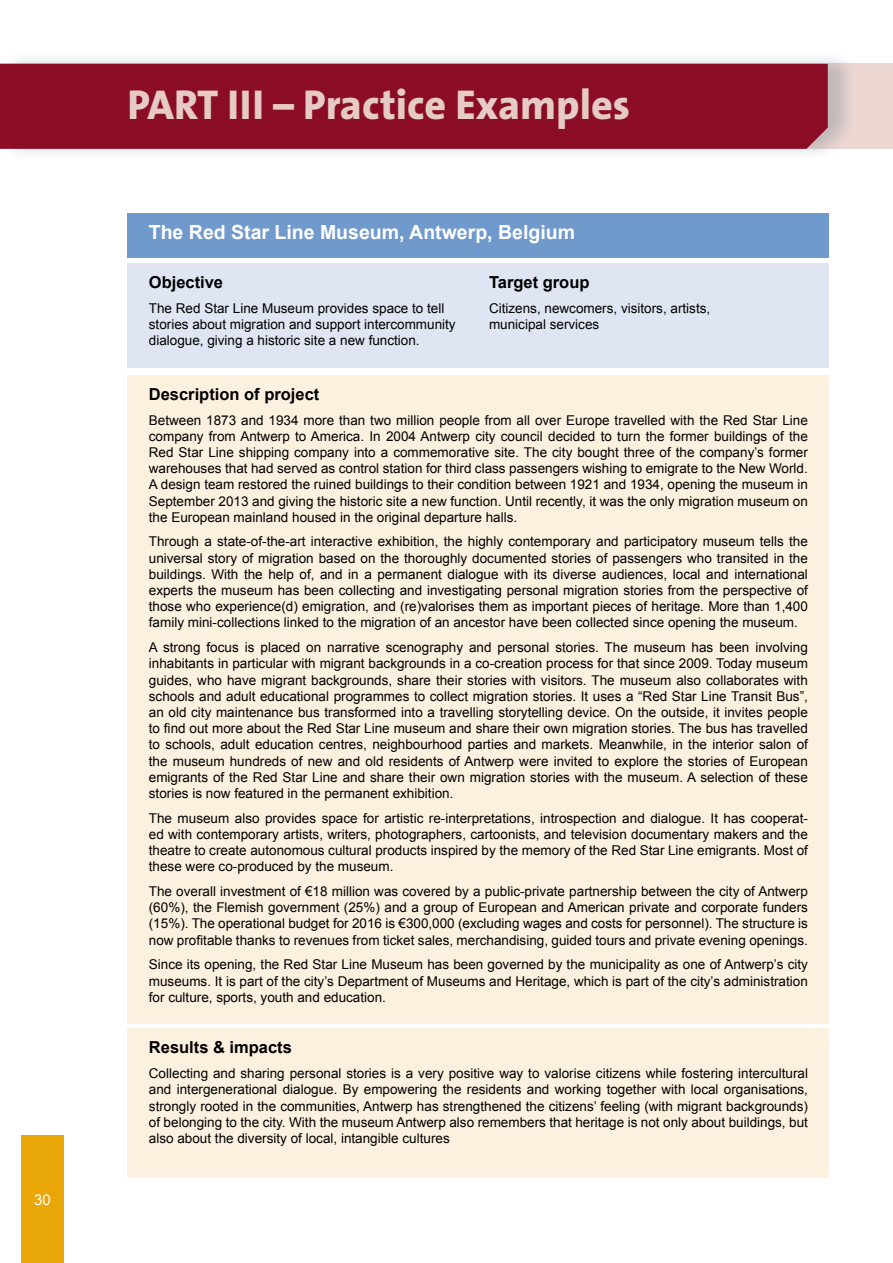
<style>
.page{position:relative;width:893px;height:1263px;background:#fff}
.page>*{position:absolute;margin:0;border:0;box-sizing:border-box;transform-origin:0 0}
.t1{font:800 42px "The Sans";color:#e6cac4}
.t2{font:700 19.5px "Arial";color:#fff}
.t3{font:700 16.5px "Arial";color:#000}
.t4{font:15px "Arial";color:#fff}
.t5{font:13.5px/16.2px "Arial";color:#000;text-align:justify}
</style>
<div class="page">
<div style="left:21px;top:1135px;width:43px;height:128px;background:#e8a607"></div>
<div style="left:0;top:64px;width:893px;height:85px;background:#ecd7d2"></div>
<div style="left:1px;top:50px;width:855px;height:113px;background:#113c58;opacity:.2"></div>
<div style="left:0;top:64px;width:828px;height:85px;background:#8b0c25"></div>
<div style="left:128px;top:213px;width:701px;height:44px;background:#709acc"></div>
<div style="left:128px;top:263px;width:701px;height:105px;background:#dfe5f3"></div>
<div style="left:128px;top:375px;width:701px;height:648px;background:#fcf1df"></div>
<div style="left:128px;top:1029px;width:701px;height:149px;background:#fcf1df"></div>
<p class="t4" style="left:34px;top:1189px;width:18px">30</p>
<h1 class="t1" style="left:128px;top:69px;width:504px">PART III – Practice Examples</h1>
<h2 class="t2" style="left:149px;top:220px;width:428px">The Red Star Line Museum, Antwerp, Belgium</h2>
<p class="t3" style="left:149px;top:272px;width:76px">Objective</p>
<p class="t5" style="left:149px;top:300px;width:308px;text-align:left">The Red Star Line Museum provides space to tell stories about migration and support intercommunity dialogue, giving a historic site a new function.</p>
<p class="t3" style="left:489px;top:272px;width:102px">Target group</p>
<p class="t5" style="left:489px;top:300px;width:223px">Citizens, newcomers, visitors, artists, municipal services</p>
<p class="t3" style="left:149px;top:383px;width:172px">Description of project</p>
<p class="t5" style="left:149px;top:412px;width:661px">Between 1873 and 1934 more than two million people from all over Europe travelled with the Red Star Line company from Antwerp to America. In 2004 Antwerp city council decided to turn the former buildings of the Red Star Line shipping company into a commemorative site. The city bought three of the company’s former warehouses that had served as control station for third class passengers wishing to emigrate to the New World.<br>A design team restored the ruined buildings to their condition between 1921 and 1934, opening the museum in September 2013 and giving the historic site a new function. Until recently, it was the only migration museum on the European mainland housed in the original departure halls.</p>
<p class="t5" style="left:149px;top:534px;width:661px">Through a state-of-the-art interactive exhibition, the highly contemporary and participatory museum tells the universal story of migration based on the thoroughly documented stories of passengers who transited in the buildings. With the help of, and in a permanent dialogue with its diverse audiences, local and international experts the museum has been collecting and investigating personal migration stories from the perspective of those who experience(d) emigration, and (re)valorises them as important pieces of heritage. More than 1,400 family mini-collections linked to the migration of an ancestor have been collected since opening the museum.</p>
<p class="t5" style="left:149px;top:639px;width:661px">A strong focus is placed on narrative scenography and personal stories. The museum has been involving inhabitants in particular with migrant backgrounds in a co-creation process for that since 2009. Today museum guides, who have migrant backgrounds, share their stories with visitors. The museum also collaborates with schools and adult educational programmes to collect migration stories. It uses a “Red Star Line Transit Bus”, an old city maintenance bus transformed into a travelling storytelling device. On the outside, it invites people to find out more about the Red Star Line museum and share their own migration stories. The bus has travelled to schools, adult education centres, neighbourhood parties and markets. Meanwhile, in the interior salon of the museum hundreds of new and old residents of Antwerp were invited to explore the stories of European emigrants of the Red Star Line and share their own migration stories with the museum. A selection of these stories is now featured in the permanent exhibition.</p>
<p class="t5" style="left:149px;top:810px;width:661px">The museum also provides space for artistic re-interpretations, introspection and dialogue. It has cooperat&shy;ed with contemporary artists, writers, photographers, cartoonists, and television documentary makers and the theatre to create autonomous cultural products inspired by the memory of the Red Star Line emigrants. Most of these were co-produced by the museum.</p>
<p class="t5" style="left:149px;top:883px;width:661px">The overall investment of €18 million was covered by a public-private partnership between the city of Antwerp (60%), the Flemish government (25%) and a group of European and American private and corporate funders (15%). The operational budget for 2016 is €300,000 (excluding wages and costs for personnel). The structure is now profitable thanks to revenues from ticket sales, merchandising, guided tours and private evening openings.</p>
<p class="t5" style="left:149px;top:957px;width:661px">Since its opening, the Red Star Line Museum has been governed by the municipality as one of Antwerp’s city museums. It is part of the city’s Department of Museums and Heritage, which is part of the city’s administration for culture, sports, youth and education.</p>
<p class="t3" style="left:149px;top:1037px;width:145px">Results &amp; impacts</p>
<p class="t5" style="left:149px;top:1065px;width:661px">Collecting and sharing personal stories is a very positive way to valorise citizens while fostering intercultural and intergenerational dialogue. By empowering the residents and working together with local organisations, strongly rooted in the communities, Antwerp has strengthened the citizens’ feeling (with migrant backgrounds) of belonging to the city. With the museum Antwerp also remembers that heritage is not only about buildings, but also about the diversity of local, intangible cultures</p>
</div>
